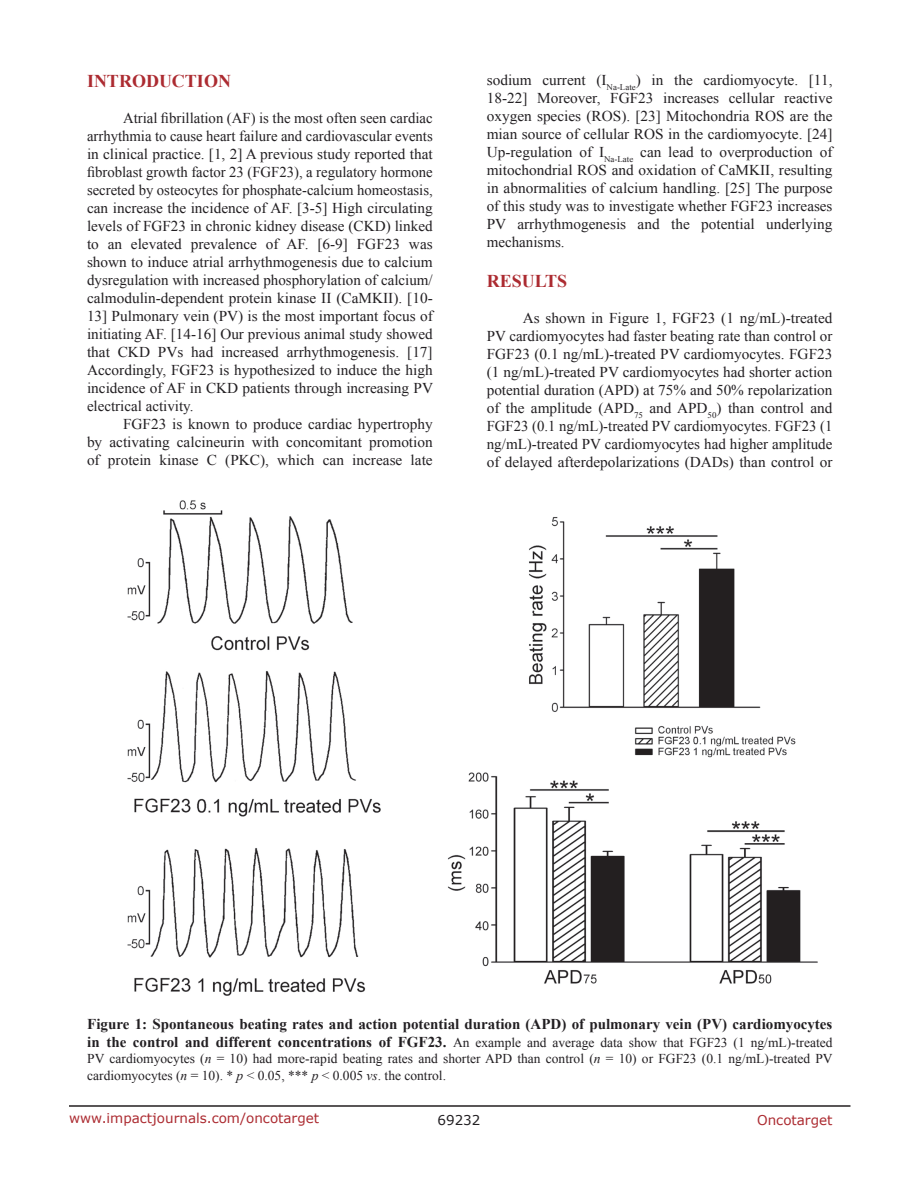
<style>
.page{position:relative;width:918px;height:1188px;background:#fff}
.page>*{position:absolute;margin:0;border:0;box-sizing:border-box;transform-origin:0 0}
.Heading{font:700 18px "Times New Roman";color:#ac2b31}
.BodyText{font:15px/18px "Times New Roman";color:#221f22;text-align:justify}
.FigureText{font:700 15px "Times New Roman";color:#221f22}
.FigureText-2{font:13.5px/16.2px "Times New Roman";color:#221f22;text-align:justify}
.t1{font:13.5px "Verdana";color:#ac2b31}
.t2{font:13.5px "Verdana";color:#221f22}
.s1{font-weight:700;font-size:15px}
.s2{font-style:italic}
</style>
<div class="page">
<hr style="left:69px;top:1105px;width:781px;height:2px;background:#231f20">
<img style="left:127px;top:500px;width:691px;height:496px">
<p class="Heading" style="left:87px;top:69px;width:145px">INTRODUCTION</p>
<p class="BodyText" style="left:87px;top:109px;width:348px;text-indent:36px">Atrial fibrillation (AF) is the most often seen cardiac arrhythmia to cause heart failure and cardiovascular events in clinical practice. [1, 2] A previous study reported that fibroblast growth factor 23 (FGF23), a regulatory hormone secreted by osteocytes for phosphate-calcium homeostasis, can increase the incidence of AF. [3-5] High circulating levels of FGF23 in chronic kidney disease (CKD) linked to an elevated prevalence of AF. [6-9] FGF23 was shown to induce atrial arrhythmogenesis due to calcium dysregulation with increased phosphorylation of calcium/ calmodulin-dependent protein kinase II (CaMKII). [10- 13] Pulmonary vein (PV) is the most important focus of initiating AF. [14-16] Our previous animal study showed that CKD PVs had increased arrhythmogenesis. [17] Accordingly, FGF23 is hypothesized to induce the high incidence of AF in CKD patients through increasing PV electrical activity.</p>
<p class="BodyText" style="left:87px;top:415px;width:347px;text-indent:36px">FGF23 is known to produce cardiac hypertrophy by activating calcineurin with concomitant promotion of protein kinase C (PKC), which can increase late</p>
<p class="BodyText" style="left:487px;top:71px;width:347px">sodium current (I<sub>Na-Late</sub>) in the cardiomyocyte. [11, 18-22] Moreover, FGF23 increases cellular reactive oxygen species (ROS). [23] Mitochondria ROS are the mian source of cellular ROS in the cardiomyocyte. [24] Up-regulation of I<sub>Na-Late</sub> can lead to overproduction of mitochondrial ROS and oxidation of CaMKII, resulting in abnormalities of calcium handling. [25] The purpose of this study was to investigate whether FGF23 increases PV arrhythmogenesis and the potential underlying mechanisms.</p>
<p class="Heading" style="left:487px;top:269px;width:82px">RESULTS</p>
<p class="BodyText" style="left:487px;top:309px;width:347px;text-indent:36px">As shown in Figure 1, FGF23 (1 ng/mL)-treated PV cardiomyocytes had faster beating rate than control or FGF23 (0.1 ng/mL)-treated PV cardiomyocytes. FGF23 (1 ng/mL)-treated PV cardiomyocytes had shorter action potential duration (APD) at 75% and 50% repolarization of the amplitude (APD<sub>75</sub> and APD<sub>50</sub>) than control and FGF23 (0.1 ng/mL)-treated PV cardiomyocytes. FGF23 (1 ng/mL)-treated PV cardiomyocytes had higher amplitude of delayed afterdepolarizations (DADs) than control or</p>
<p class="FigureText" style="left:87px;top:1014px;width:747px">Figure 1: Spontaneous beating rates and action potential duration (APD) of pulmonary vein (PV) cardiomyocytes</p>
<p class="FigureText-2" style="left:87px;top:1034px;width:747px"><span class="s1">in the control and different concentrations of FGF23.</span> An example and average data show that FGF23 (1 ng/mL)-treated PV cardiomyocytes (<span class="s2">n</span> = 10) had more-rapid beating rates and shorter APD than control (<span class="s2">n</span> = 10) or FGF23 (0.1 ng/mL)-treated PV cardiomyocytes (<span class="s2">n</span> = 10). * <span class="s2">p</span> &lt; 0.05, *** <span class="s2">p</span> &lt; 0.005 <span class="s2">vs</span>. the control.</p>
<p class="t1" style="left:69px;top:1109px;width:252px">www.impactjournals.com/oncotarget</p>
<p class="t2" style="left:438px;top:1111px;width:44px">69232</p>
<p class="t1" style="left:757px;top:1111px;width:77px">Oncotarget</p>
</div>
